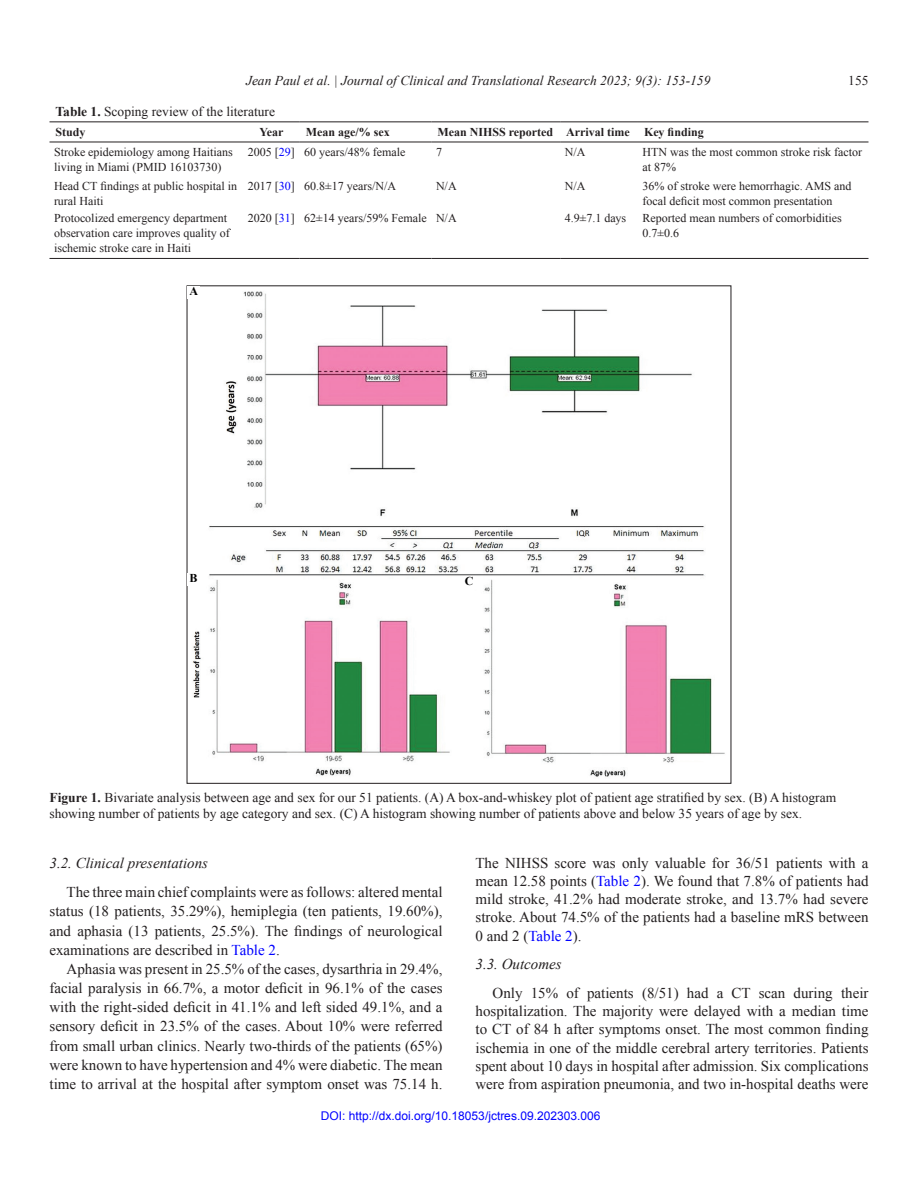
<style>
.page{position:relative;width:918px;height:1188px;background:#fff}
.page>*{position:absolute;margin:0;border:0;box-sizing:border-box;transform-origin:0 0}
.TX{font:15px/19.2px "Times New Roman";color:#231f20;text-align:justify}
.t1{font:italic 15px "Times New Roman";color:#231f20}
.FGC{font:13.5px/16.5px "Times New Roman";color:#231f20}
.RH{font:italic 13.5px "Times New Roman";color:#231f20}
.TT{font:13.5px "Times New Roman";color:#231f20}
.RH-2{font:13.5px "Times New Roman";color:#231f20}
.TB{font:12px/15px "Times New Roman";color:#231f20}
.TBL{font:12px/15px "Times New Roman";color:#231f20}
.TCH{font:700 12px "Times New Roman";color:#231f20}
.t2{font:12px "Arial";color:#00f}
.LABEL{font:700 12px "Times New Roman";color:#000}
.s1{font-weight:700}
.s2{color:#00f}
</style>
<div class="page">
<hr style="left:50px;top:258px;width:193px;height:1px;background:#231f20">
<hr style="left:243px;top:258px;width:57px;height:1px;background:#231f20">
<hr style="left:300px;top:258px;width:131px;height:1px;background:#231f20">
<hr style="left:432px;top:258px;width:128px;height:1px;background:#231f20">
<hr style="left:560px;top:258px;width:78px;height:1px;background:#231f20">
<hr style="left:638px;top:258px;width:231px;height:1px;background:#231f20">
<hr style="left:50px;top:142px;width:193px;height:1px;background:#231f20">
<hr style="left:243px;top:142px;width:57px;height:1px;background:#231f20">
<hr style="left:300px;top:142px;width:131px;height:1px;background:#231f20">
<hr style="left:432px;top:142px;width:128px;height:1px;background:#231f20">
<hr style="left:560px;top:142px;width:78px;height:1px;background:#231f20">
<hr style="left:638px;top:142px;width:231px;height:1px;background:#231f20">
<hr style="left:50px;top:122px;width:193px;height:1px;background:#231f20">
<hr style="left:243px;top:122px;width:57px;height:1px;background:#231f20">
<hr style="left:300px;top:122px;width:131px;height:1px;background:#231f20">
<hr style="left:432px;top:122px;width:128px;height:1px;background:#231f20">
<hr style="left:560px;top:122px;width:78px;height:1px;background:#231f20">
<hr style="left:638px;top:122px;width:231px;height:1px;background:#231f20">
<img style="left:192px;top:291px;width:533px;height:486px">
<div style="left:187px;top:286px;width:13px;height:13px;background:#fff"></div>
<div style="left:187px;top:573px;width:13px;height:12px;background:#fff"></div>
<div style="left:463px;top:576px;width:13px;height:13px;background:#fff"></div>
<p class="RH" style="left:246px;top:71px;width:466px">Jean Paul et al. | Journal of Clinical and Translational Research 2023; 9(3): 153-159</p>
<p class="RH-2" style="left:848px;top:71px;width:22px">155</p>
<p class="TT" style="left:56px;top:102px;width:221px"><span class="s1">Table 1.</span> Scoping review of the literature</p>
<p class="TCH" style="left:56px;top:123px;width:32px">Study</p>
<p class="TCH" style="left:259px;top:123px;width:25px">Year</p>
<p class="TCH" style="left:306px;top:123px;width:85px">Mean age/% sex</p>
<p class="TCH" style="left:438px;top:123px;width:117px">Mean NIHSS reported</p>
<p class="TCH" style="left:566px;top:123px;width:65px">Arrival time</p>
<p class="TCH" style="left:644px;top:123px;width:61px">Key finding</p>
<p class="TB" style="left:54px;top:144px;width:180px">Stroke epidemiology among Haitians living in Miami (PMID 16103730)</p>
<p class="TB" style="left:248px;top:144px;width:48px">2005 [<span class="s2">29</span>]</p>
<p class="TB" style="left:304px;top:144px;width:103px">60 years/48% female</p>
<p class="TB" style="left:436px;top:144px;width:7px">7</p>
<p class="TB" style="left:565px;top:144px;width:22px">N/A</p>
<p class="TB" style="left:642px;top:144px;width:221px">HTN was the most common stroke risk factor at 87%</p>
<p class="TB" style="left:54px;top:178px;width:185px">Head CT findings at public hospital in rural Haiti</p>
<p class="TB" style="left:248px;top:178px;width:48px">2017 [<span class="s2">30</span>]</p>
<p class="TB" style="left:304px;top:178px;width:93px">60.8±17 years/N/A</p>
<p class="TB" style="left:436px;top:178px;width:22px">N/A</p>
<p class="TB" style="left:565px;top:178px;width:22px">N/A</p>
<p class="TB" style="left:642px;top:178px;width:210px">36% of stroke were hemorrhagic. AMS and focal deficit most common presentation</p>
<p class="TBL" style="left:54px;top:211px;width:177px">Protocolized emergency department observation care improves quality of ischemic stroke care in Haiti</p>
<p class="TBL" style="left:248px;top:211px;width:48px">2020 [<span class="s2">31</span>]</p>
<p class="TBL" style="left:304px;top:211px;width:124px">62±14 years/59% Female</p>
<p class="TBL" style="left:436px;top:211px;width:22px">N/A</p>
<p class="TBL" style="left:565px;top:211px;width:63px">4.9±7.1 days</p>
<p class="TBL" style="left:642px;top:211px;width:201px">Reported mean numbers of comorbidities<br>0.7±0.6</p>
<p class="LABEL" style="left:190px;top:282px;width:10px">A</p>
<p class="LABEL" style="left:190px;top:569px;width:10px">B</p>
<p class="LABEL" style="left:465px;top:573px;width:10px">C</p>
<p class="FGC" style="left:50px;top:789px;width:788px"><span class="s1">Figure 1.</span> Bivariate analysis between age and sex for our 51 patients. (A) A box-and-whiskey plot of patient age stratified by sex. (B) A histogram showing number of patients by age category and sex. (C) A histogram showing number of patients above and below 35 years of age by sex.</p>
<h2 class="t1" style="left:50px;top:852px;width:160px">3.2. Clinical presentations</h2>
<p class="TX" style="left:50px;top:882px;width:395px;text-indent:17px">The three main chief complaints were as follows: altered mental status (18 patients, 35.29%), hemiplegia (ten patients, 19.60%), and aphasia (13 patients, 25.5%). The findings of neurological examinations are described in <span class="s2">Table 2</span>.</p>
<p class="TX" style="left:50px;top:959px;width:395px;text-indent:17px">Aphasia was present in 25.5% of the cases, dysarthria in 29.4%, facial paralysis in 66.7%, a motor deficit in 96.1% of the cases with the right-sided deficit in 41.1% and left sided 49.1%, and a sensory deficit in 23.5% of the cases. About 10% were referred from small urban clinics. Nearly two-thirds of the patients (65%) were known to have hypertension and 4% were diabetic. The mean time to arrival at the hospital after symptom onset was 75.14 h.</p>
<p class="TX" style="left:476px;top:853px;width:395px;line-height:18.1px">The NIHSS score was only valuable for 36/51 patients with a mean 12.58 points (<span class="s2">Table 2</span>). We found that 7.8% of patients had mild stroke, 41.2% had moderate stroke, and 13.7% had severe stroke. About 74.5% of the patients had a baseline mRS between 0 and 2 (<span class="s2">Table 2</span>).</p>
<h2 class="t1" style="left:476px;top:954px;width:88px">3.3. Outcomes</h2>
<p class="TX" style="left:476px;top:983px;width:395px;line-height:18.1px;text-indent:17px">Only 15% of patients (8/51) had a CT scan during their hospitalization. The majority were delayed with a median time to CT of 84 h after symptoms onset. The most common finding ischemia in one of the middle cerebral artery territories. Patients spent about 10 days in hospital after admission. Six complications were from aspiration pneumonia, and two in-hospital deaths were</p>
<p class="t2" style="left:321px;top:1108px;width:281px">DOI: http://dx.doi.org/10.18053/jctres.09.202303.006</p>
</div>
